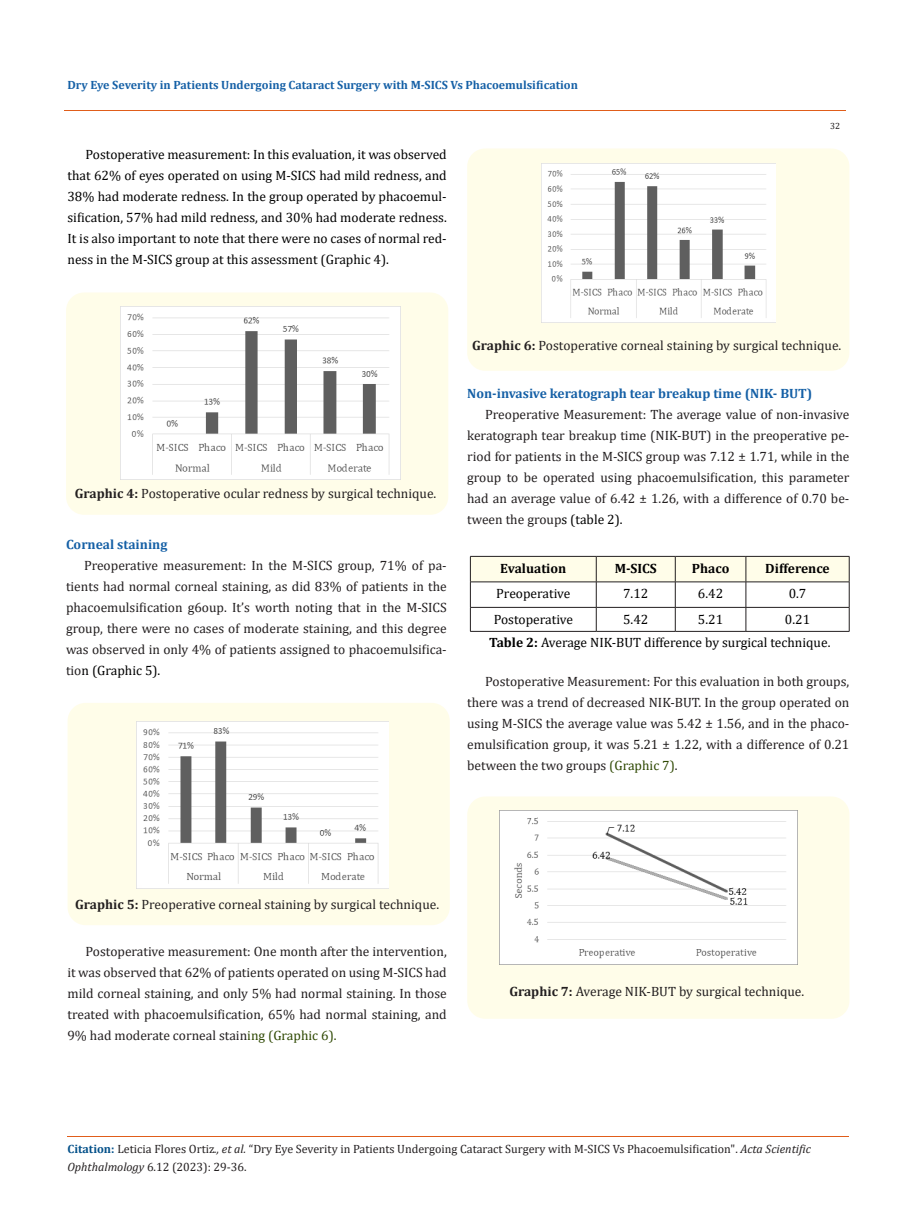
<style>
.page{position:relative;width:917px;height:1224px;background:#fff}
.page>*{position:absolute;margin:0;border:0;box-sizing:border-box;transform-origin:0 0}
.t1{font:13.5px/21px "Cambria";color:#231f20;text-align:justify}
.t2{font:13.5px/21px "Cambria";color:#000;text-align:justify}
.t3{font:700 13.5px "Cambria";color:#1560a6}
.t4{font:700 13.5px "Cambria";color:#000}
.t5{font:12px/18px "Cambria";color:#231f20}
.t6{font:700 12px "Cambria";color:#1560a6}
.t7{font:9px "Cambria";color:#231f20}
.s1{font-weight:700}
.s2{color:#000}
.s3{color:#2e4802}
.s4{font-weight:700;color:#035089}
.s5{font-style:italic}
</style>
<div class="page">
<hr style="left:64px;top:110px;width:782px;height:1px;background:#e05d1a">
<div style="left:66px;top:292px;width:382px;height:223px;background:#fffde9;border-radius:18px"></div>
<img style="left:120px;top:306px;width:280px;height:173px">
<div style="left:68px;top:703px;width:382px;height:222px;background:#fffde9;border-radius:18px"></div>
<img style="left:137px;top:721px;width:252px;height:167px">
<div style="left:467px;top:148px;width:382px;height:223px;background:#fffde9;border-radius:18px"></div>
<img style="left:541px;top:163px;width:234px;height:160px">
<svg style="left:470px;top:556px;width:380px;height:75px"></svg>
<hr style="left:470px;top:631px;width:126px;height:1px;background:#231f20">
<hr style="left:596px;top:631px;width:79px;height:1px;background:#231f20">
<hr style="left:675px;top:631px;width:71px;height:1px;background:#231f20">
<hr style="left:746px;top:631px;width:103px;height:1px;background:#231f20">
<div style="left:467px;top:796px;width:382px;height:223px;background:#fffde9;border-radius:18px"></div>
<img style="left:499px;top:810px;width:298px;height:155px">
<hr style="left:67px;top:1137px;width:782px;height:1px;background:#e05d1a">
<p class="t6" style="left:67px;top:76px;width:512px">Dry Eye Severity in Patients Undergoing Cataract Surgery with M-SICS Vs Phacoemulsification</p>
<p class="t2" style="left:67px;top:144px;width:381px;text-indent:18px">Postoperative measurement: In this evaluation, it was observed that 62% of eyes operated on using M-SICS had mild redness, and 38% had moderate redness. In the group operated by phacoemul&shy;sification, 57% had mild redness, and 30% had moderate redness.<br>It is also important to note that there were no cases of normal red&shy;ness in the M-SICS group at this assessment (Graphic 4).</p>
<p class="t7" style="left:830px;top:120px;width:11px">32</p>
<p class="t1" style="left:75px;top:483px;width:363px"><span class="s1">Graphic 4:</span> Postoperative ocular redness by surgical technique.</p>
<p class="t3" style="left:66px;top:535px;width:103px">Corneal staining</p>
<p class="t1" style="left:66px;top:555px;width:382px;text-indent:18px">Preoperative measurement: In the M-SICS group, 71% of pa&shy;tients had normal corneal staining, as did 83% of patients in the phacoemulsification g6oup. It’s worth noting that in the M-SICS group, there were no cases of moderate staining, and this degree was observed in only 4% of patients assigned to phacoemulsifica&shy;tio<span class="s2">n (Graphic 5).</span></p>
<p class="t1" style="left:472px;top:335px;width:371px"><span class="s1">Graphic 6:</span> Postoperative corneal staining by surgical technique.</p>
<p class="t3" style="left:467px;top:384px;width:347px">Non-invasive keratograph tear breakup time (NIK- BUT)</p>
<p class="t1" style="left:467px;top:404px;width:384px;text-indent:18px">Preoperative Measurement: The average value of non-invasive keratograph tear breakup time (NIK-BUT) in the preoperative pe&shy;riod for patients in the M-SICS group was 7.12 ± 1.71, while in the group to be operated using phacoemulsification, this parameter had an average value of 6.42 ± 1.26, with a difference of 0.70 be&shy;tween the group<span class="s2">s (table 2).</span></p>
<p class="t4" style="left:500px;top:559px;width:68px">Evaluation</p>
<p class="t4" style="left:615px;top:559px;width:43px">M-SICS</p>
<p class="t4" style="left:691px;top:559px;width:39px">Phaco</p>
<p class="t4" style="left:765px;top:559px;width:66px">Difference</p>
<p class="t2" style="left:496px;top:583px;width:76px">Preoperative</p>
<p class="t2" style="left:623px;top:583px;width:27px">7.12</p>
<p class="t2" style="left:698px;top:583px;width:27px">6.42</p>
<p class="t2" style="left:788px;top:583px;width:19px">0.7</p>
<p class="t2" style="left:493px;top:609px;width:81px">Postoperative</p>
<p class="t2" style="left:623px;top:609px;width:27px">5.42</p>
<p class="t2" style="left:698px;top:609px;width:27px">5.21</p>
<p class="t2" style="left:785px;top:609px;width:27px">0.21</p>
<p class="t2" style="left:489px;top:631px;width:343px"><span class="s1">Table 2:</span> Average NIK-BUT difference by surgical technique.</p>
<p class="t1" style="left:467px;top:671px;width:384px;text-indent:18px">Postoperative Measurement: For this evaluation in both groups, there was a trend of decreased NIK-BUT. In the group operated on using M-SICS the average value was 5.42 ± 1.56, and in the phaco&shy;emulsification group, it was 5.21 ± 1.22, with a difference of 0.21 between the two groups <span class="s3">(Graphic 7)</span>.</p>
<p class="t1" style="left:75px;top:894px;width:365px"><span class="s1">Graphic 5:</span> Preoperative corneal staining by surgical technique.</p>
<p class="t1" style="left:67px;top:941px;width:381px;text-indent:18px">Postoperative measurement: One month after the intervention, it was observed that 62% of patients operated on using M-SICS had mild corneal staining, and only 5% had normal staining. In those treated with phacoemulsification, 65% had normal staining, and 9% had moderate corneal stain<span class="s3">ing (Graphic 6).</span></p>
<p class="t1" style="left:509px;top:981px;width:296px"><span class="s1">Graphic 7:</span> Average NIK-BUT by surgical technique.</p>
<p class="t5" style="left:67px;top:1140px;width:745px"><span class="s4">Citation:</span> Leticia Flores Ortiz<span class="s5">., et al.</span> “Dry Eye Severity in Patients Undergoing Cataract Surgery with M-SICS Vs Phacoemulsification". <span class="s5">Acta Scientific<br>Ophthalmology</span> 6.12 (2023): 29-36.</p>
</div>
